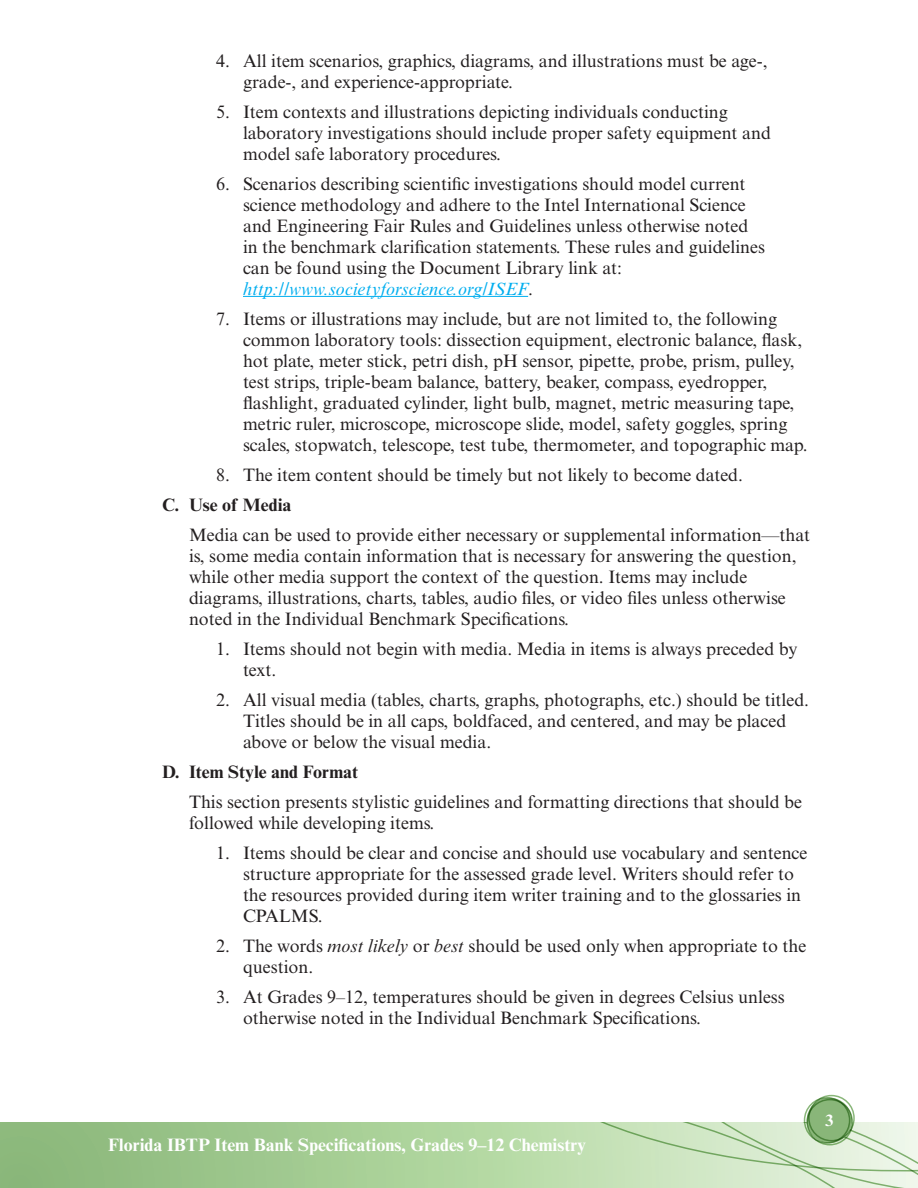
<style>
.page{position:relative;width:918px;height:1188px;background:#fff}
.page>*{position:absolute;margin:0;border:0;box-sizing:border-box;transform-origin:0 0}
.t1{font:18px/21px "Times New Roman MT Std";color:#231f20}
.t2{font:700 18px "Times New Roman MT Std";color:#fff}
.t3{font:700 18px "Times New Roman MT Std";color:#231f20}
.t4{font:700 16.5px "Times New Roman MT Std";color:#fff}
.s1{font-style:italic;color:#00aeef}
.s2{font-style:italic}
</style>
<div class="page">
<div style="left:0;top:1122px;width:918px;height:66px;background:#91bc81"></div>
<hr style="left:243px;top:296px;width:285px;height:1px;background:#00aeef">
<div style="left:218px;top:1122px;width:76px;height:66px;background:#9ec78e"></div>
<svg style="left:294px;top:1122px;width:624px;height:66px;background:#c1deb4"></svg>
<div style="left:807px;top:1098px;width:45px;height:45px;background:#89b679;border-radius:50%"></div>
<div style="left:808px;top:1095px;width:47px;height:46px;border:2px solid #89b679;border-radius:50%"></div>
<div style="left:804px;top:1097px;width:46px;height:47px;border:2px solid #89b679;border-radius:50%"></div>
<div style="left:807px;top:1099px;width:46px;height:46px;border:2px solid #89b679;border-radius:50%"></div>
<p class="t1" style="left:243px;top:50px;width:526px;text-indent:-27px">4. All item scenarios, graphics, diagrams, and illustrations must be age-, grade-, and experience-appropriate.</p>
<p class="t1" style="left:243px;top:101px;width:529px;text-indent:-27px">5. Item contexts and illustrations depicting individuals conducting laboratory investigations should include proper safety equipment and model safe laboratory procedures.</p>
<p class="t1" style="left:243px;top:173px;width:524px;text-indent:-27px">6. Scenarios describing scientific investigations should model current science methodology and adhere to the Intel International Science and Engineering Fair Rules and Guidelines unless otherwise noted in the benchmark clarification statements. These rules and guidelines can be found using the Document Library link at: <span class="s1">http://www.societyforscience.org/ISEF</span>.</p>
<p class="t1" style="left:243px;top:308px;width:566px;text-indent:-27px">7. Items or illustrations may include, but are not limited to, the following common laboratory tools: dissection equipment, electronic balance, flask, hot plate, meter stick, petri dish, pH sensor, pipette, probe, prism, pulley, test strips, triple-beam balance, battery, beaker, compass, eyedropper, flashlight, graduated cylinder, light bulb, magnet, metric measuring tape, metric ruler, microscope, microscope slide, model, safety goggles, spring scales, stopwatch, telescope, test tube, thermometer, and topographic map.</p>
<p class="t1" style="left:216px;top:464px;width:529px">8. The item content should be timely but not likely to become dated.</p>
<h2 class="t3" style="left:162px;top:494px;width:131px">C. Use of Media</h2>
<p class="t1" style="left:189px;top:524px;width:623px">Media can be used to provide either necessary or supplemental information—that is, some media contain information that is necessary for answering the question, while other media support the context of the question. Items may include diagrams, illustrations, charts, tables, audio files, or video files unless otherwise noted in the Individual Benchmark Specifications.</p>
<p class="t1" style="left:243px;top:638px;width:556px;text-indent:-27px">1. Items should not begin with media. Media in items is always preceded by text.</p>
<p class="t1" style="left:243px;top:689px;width:568px;text-indent:-27px">2. All visual media (tables, charts, graphs, photographs, etc.) should be titled.<br>Titles should be in all caps, boldfaced, and centered, and may be placed above or below the visual media.</p>
<h2 class="t3" style="left:162px;top:761px;width:198px">D. Item Style and Format</h2>
<p class="t1" style="left:189px;top:792px;width:615px">This section presents stylistic guidelines and formatting directions that should be followed while developing items.</p>
<p class="t1" style="left:243px;top:843px;width:566px;text-indent:-27px">1. Items should be clear and concise and should use vocabulary and sentence structure appropriate for the assessed grade level. Writers should refer to the resources provided during item writer training and to the glossaries in CPALMS.</p>
<p class="t1" style="left:243px;top:936px;width:565px;text-indent:-27px">2. The words <span class="s2">most likely</span> or <span class="s2">best</span> should be used only when appropriate to the question.</p>
<p class="t1" style="left:243px;top:987px;width:543px;text-indent:-27px">3. At Grades 9–12, temperatures should be given in degrees Celsius unless otherwise noted in the Individual Benchmark Specifications.</p>
<p class="t2" style="left:108px;top:1134px;width:480px">Florida IBTP Item Bank Specifications, Grades 9–12 Chemistry</p>
<p class="t4" style="left:825px;top:1111px;width:10px">3</p>
</div>
